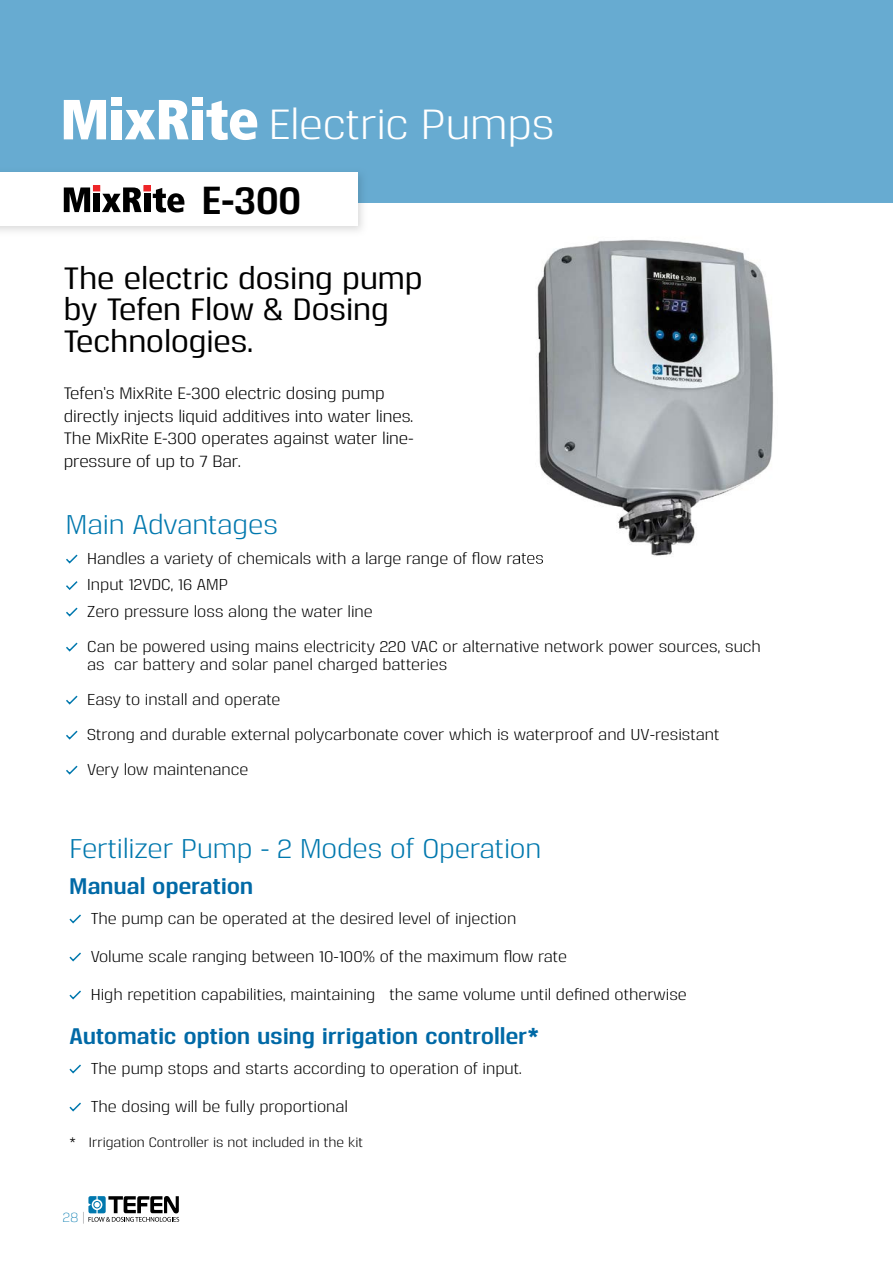
<style>
.page{position:relative;width:893px;height:1263px;background:#fff}
.page>*{position:absolute;margin:0;border:0;box-sizing:border-box;transform-origin:0 0}
.t1{font:42px "Reznik";letter-spacing:-.005em;color:#fff}
.t2{font:700 39px "Reznik";color:#000}
.t3{font:500 30.75px/31.5px "Reznik";color:#000}
.t4{font:27px "Reznik";letter-spacing:-.005em;color:#0078ae}
.t5{font:700 22.5px "Reznik";letter-spacing:.015em;color:#0069a6}
.t6{font:16.5px/22.5px "Reznik";letter-spacing:-.005em;color:#000}
.t7{font:15.75px/26.5px "Reznik";color:#000}
.t8{font:13.5px "Reznik";color:#000}
.t9{font:300 13.5px "Reznik";color:#0078ae}
.s1{color:#808285}
</style>
<div class="page">
<div style="left:0;top:0;width:893px;height:203px;background:#67abd1"></div>
<svg style="left:64px;top:100px;width:42px;height:39px"></svg>
<div style="left:111px;top:110px;width:11px;height:29px;background:#fff"></div>
<svg style="left:125px;top:100px;width:64px;height:39px"></svg>
<div style="left:192px;top:110px;width:10px;height:29px;background:#fff"></div>
<svg style="left:206px;top:101px;width:51px;height:39px"></svg>
<div style="left:111px;top:97px;width:10px;height:8px;background:#fff"></div>
<div style="left:192px;top:97px;width:10px;height:8px;background:#fff"></div>
<svg style="left:88px;top:1196px;width:91px;height:26px"></svg>
<img style="left:0;top:167px;width:368px;height:64px">
<div style="left:0;top:172px;width:357px;height:54px;background:#fff"></div>
<svg style="left:66px;top:554px;width:12px;height:10px"></svg>
<svg style="left:66px;top:581px;width:12px;height:9px"></svg>
<svg style="left:66px;top:607px;width:12px;height:10px"></svg>
<svg style="left:66px;top:642px;width:12px;height:10px"></svg>
<svg style="left:66px;top:695px;width:12px;height:10px"></svg>
<svg style="left:66px;top:730px;width:12px;height:10px"></svg>
<svg style="left:66px;top:765px;width:12px;height:10px"></svg>
<img style="left:519px;top:183px;width:306px;height:373px">
<img style="left:519px;top:552px;width:25px;height:12px">
<svg style="left:64px;top:186px;width:120px;height:27px"></svg>
<svg style="left:69px;top:914px;width:12px;height:10px"></svg>
<svg style="left:69px;top:952px;width:12px;height:10px"></svg>
<svg style="left:69px;top:990px;width:12px;height:10px"></svg>
<svg style="left:69px;top:1064px;width:12px;height:10px"></svg>
<svg style="left:69px;top:1102px;width:12px;height:10px"></svg>
<h1 class="t1" style="left:269px;top:97px;width:287px">Electric Pumps</h1>
<h2 class="t2" style="left:202px;top:174px;width:101px">E-300</h2>
<h3 class="t3" style="left:64px;top:260px;width:360px">The electric dosing pump by Tefen Flow &amp; Dosing<br>Technologies.</h3>
<p class="t6" style="left:64px;top:381px;width:351px">Tefen’s MixRite E-300 electric dosing pump directly injects liquid additives into water lines.<br>The MixRite E-300 operates against water line&shy;pressure of up to 7 Bar.</p>
<h3 class="t4" style="left:66px;top:507px;width:214px">Main Advantages</h3>
<p class="t7" style="left:87px;top:544px;width:458px">Handles a variety of chemicals with a large range of flow rates<br>Input 12VDC, 16 AMP<br>Zero pressure loss along the water line</p>
<p class="t7" style="left:87px;top:636px;width:675px;line-height:18px">Can be powered using mains electricity 220 VAC or alternative network power sources, such as car battery and solar panel charged batteries</p>
<p class="t7" style="left:87px;top:685px;width:195px">Easy to install and operate</p>
<p class="t7" style="left:87px;top:720px;width:634px">Strong and durable external polycarbonate cover which is waterproof and UV-resistant</p>
<p class="t7" style="left:87px;top:755px;width:163px">Very low maintenance</p>
<h3 class="t4" style="left:69px;top:831px;width:473px">Fertilizer Pump - 2 Modes of Operation</h3>
<h3 class="t5" style="left:69px;top:871px;width:185px">Manual operation</h3>
<p class="t7" style="left:91px;top:904px;width:427px">The pump can be operated at the desired level of injection</p>
<p class="t7" style="left:91px;top:942px;width:478px">Volume scale ranging between 10-100% of the maximum flow rate</p>
<p class="t7" style="left:91px;top:980px;width:598px">High repetition capabilities, maintaining the same volume until defined otherwise</p>
<h3 class="t5" style="left:69px;top:1021px;width:471px">Automatic option using irrigation controller*</h3>
<p class="t7" style="left:91px;top:1054px;width:432px">The pump stops and starts according to operation of input.</p>
<p class="t7" style="left:91px;top:1092px;width:259px">The dosing will be fully proportional</p>
<p class="t8" style="left:69px;top:1133px;width:295px">* Irrigation Controller is not included in the kit</p>
<p class="t9" style="left:63px;top:1208px;width:23px">28 <span class="s1">|</span></p>
</div>
